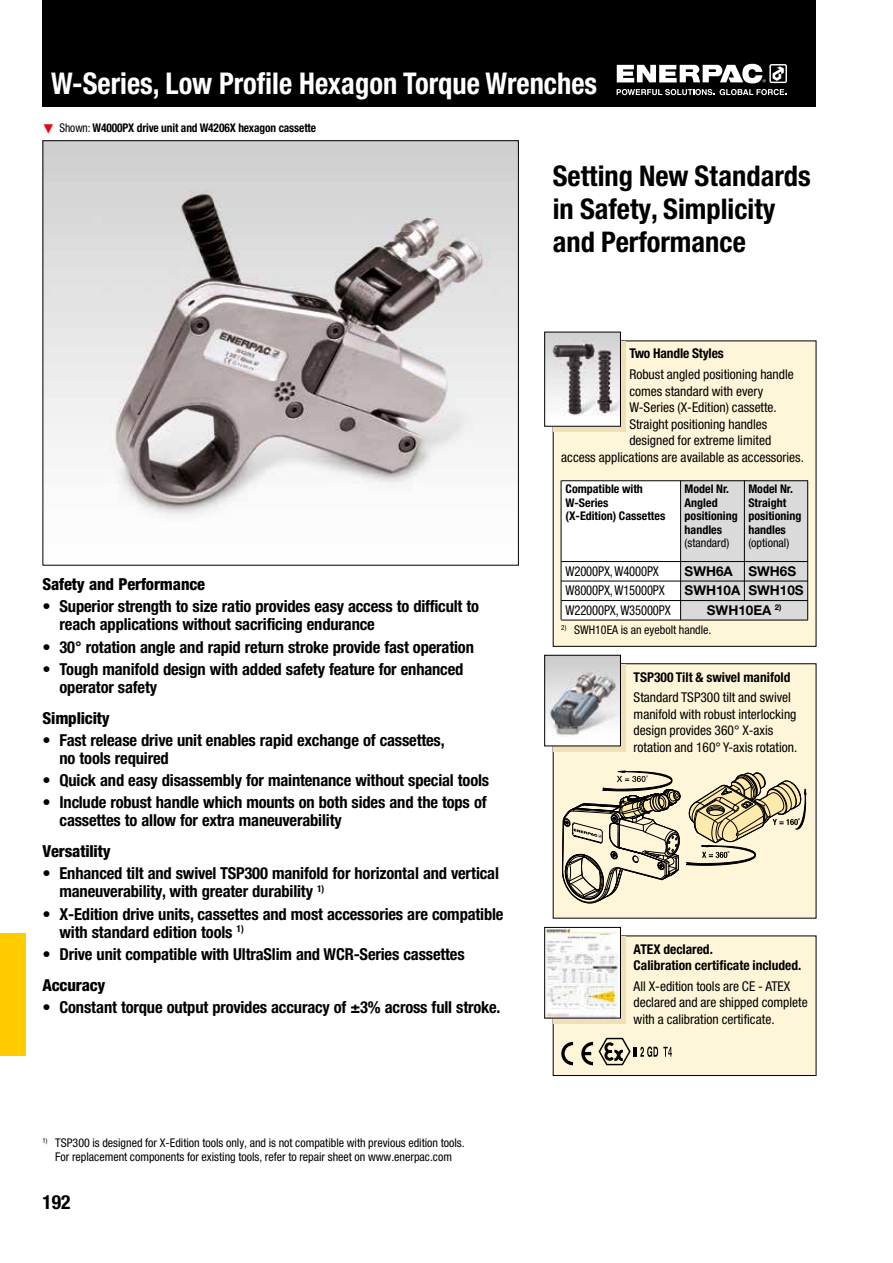
<style>
.page{position:relative;width:893px;height:1263px;background:#fff}
.page>*{position:absolute;margin:0;border:0;box-sizing:border-box;transform-origin:0 0}
.t1{font:700 condensed 30px "Helvetica Neue LTW1 G";color:#fff;scale:.95 1}
.t2{font:700 condensed 28.5px/33px "Helvetica Neue LTW1 G";color:#000}
.t3{font:700 condensed 19.5px "Helvetica Neue LTW1 G";color:#000}
.t4{font:700 condensed 16.5px/18px "Helvetica Neue LTW1 G";letter-spacing:-.01em;color:#000}
.t5{font:800 condensed 16.5px "Helvetica Neue LTW1 G";letter-spacing:-.01em;color:#000}
.t6{font:condensed 13.5px/16.5px "Helvetica Neue LTW1 G";color:#000}
.t7{font:700 condensed 13.5px/16.5px "Helvetica Neue LTW1 G";color:#000}
.t8{font:condensed 13.5px/19.5px "Helvetica Neue LTW1 G";color:#000;scale:.93 1}
.t9{font:700 13.5px/19.5px "Helvetica Neue LTW1 G";color:#000}
.t10{font:condensed 12px/14.4px "Helvetica Neue LTW1 G";color:#000;text-align:center}
.t11{font:700 condensed 12px/13.5px "Helvetica Neue LTW1 G";color:#000}
.t12{font:700 condensed 12px "Helvetica Neue LTW1 G";color:#000;scale:.95 1}
.s1{color:#e30613}
.s2{font-weight:400}
</style>
<div class="page">
<div style="left:0;top:933px;width:26px;height:123px;background:#fc0"></div>
<div style="left:43px;top:0;width:773px;height:106px;background:#000"></div>
<svg style="left:617px;top:89px;width:97px;height:6px"></svg>
<svg style="left:720px;top:89px;width:66px;height:6px"></svg>
<svg style="left:617px;top:64px;width:170px;height:19px"></svg>
<img style="left:45px;top:142px;width:472px;height:376px">
<div style="left:553px;top:341px;width:263px;height:305px;background:#fff5d8"></div>
<div style="left:680px;top:480px;width:128px;height:140px;background:#dadada"></div>
<div style="left:561px;top:480px;width:119px;height:140px;background:#fff"></div>
<div style="left:554px;top:341px;width:72px;height:91px;background:#efe0b7"></div>
<img style="left:546px;top:334px;width:73px;height:91px">
<div style="left:544px;top:332px;width:77px;height:95px;border:1px solid #000"></div>
<hr style="left:561px;top:480px;width:1px;height:140px;background:#000">
<hr style="left:680px;top:480px;width:1px;height:140px;background:#000">
<hr style="left:744px;top:480px;width:1px;height:120px;background:#000">
<hr style="left:807px;top:480px;width:1px;height:140px;background:#000">
<hr style="left:561px;top:480px;width:247px;height:1px;background:#000">
<hr style="left:561px;top:561px;width:247px;height:1px;background:#000">
<hr style="left:561px;top:581px;width:247px;height:1px;background:#000">
<hr style="left:561px;top:600px;width:247px;height:1px;background:#000">
<hr style="left:561px;top:620px;width:247px;height:1px;background:#000">
<div style="left:553px;top:936px;width:263px;height:139px;background:#fff5d8"></div>
<div style="left:553px;top:935px;width:263px;height:141px;border:1px solid #000"></div>
<div style="left:553px;top:936px;width:73px;height:88px;background:#efe0b7"></div>
<img style="left:546px;top:929px;width:73px;height:87px">
<div style="left:544px;top:927px;width:77px;height:91px;border:1px solid #000"></div>
<svg style="left:561px;top:1042px;width:12px;height:23px"></svg>
<svg style="left:581px;top:1037px;width:91px;height:28px"></svg>
<div style="left:553px;top:664px;width:263px;height:254px;background:#fff5d8"></div>
<div style="left:553px;top:664px;width:73px;height:88px;background:#efe0b7"></div>
<img style="left:546px;top:657px;width:73px;height:87px">
<div style="left:544px;top:655px;width:77px;height:91px;border:1px solid #000"></div>
<svg style="left:562px;top:770px;width:245px;height:133px"></svg>
<h1 class="t1" style="left:51px;top:65px;width:576px">W-Series, Low Profile Hexagon Torque Wrenches</h1>
<p class="t12" style="left:43px;top:120px;width:290px"><span class="s1">▼</span> <span class="s2">Shown:</span> W4000PX drive unit and W4206X hexagon cassette</p>
<p class="t5" style="left:43px;top:574px;width:164px">Safety and Performance</p>
<p class="t4" style="left:60px;top:598px;width:421px;text-indent:-17px">• Superior strength to size ratio provides easy access to difficult to reach applications without sacrificing endurance</p>
<p class="t4" style="left:43px;top:638px;width:433px">• 30° rotation angle and rapid return stroke provide fast operation</p>
<p class="t4" style="left:60px;top:660px;width:405px;text-indent:-17px">• Tough manifold design with added safety feature for enhanced operator safety</p>
<p class="t5" style="left:43px;top:708px;width:69px">Simplicity</p>
<p class="t4" style="left:60px;top:731px;width:387px;text-indent:-17px">• Fast release drive unit enables rapid exchange of cassettes, no tools required</p>
<p class="t4" style="left:43px;top:771px;width:448px">• Quick and easy disassembly for maintenance without special tools</p>
<p class="t4" style="left:60px;top:794px;width:429px;text-indent:-17px">• Include robust handle which mounts on both sides and the tops of cassettes to allow for extra maneuverability</p>
<p class="t5" style="left:43px;top:841px;width:70px">Versatility</p>
<p class="t4" style="left:60px;top:865px;width:441px;text-indent:-17px">• Enhanced tilt and swivel TSP300 manifold for horizontal and vertical maneuverability, with greater durability <sup>1)</sup></p>
<p class="t4" style="left:60px;top:905px;width:445px;text-indent:-17px">• X-Edition drive units, cassettes and most accessories are compatible with standard edition tools <sup>1)</sup></p>
<p class="t4" style="left:43px;top:945px;width:424px">• Drive unit compatible with UltraSlim and WCR-Series cassettes</p>
<p class="t5" style="left:43px;top:975px;width:64px">Accuracy</p>
<p class="t4" style="left:43px;top:998px;width:460px">• Constant torque output provides accuracy of ±3% across full stroke.</p>
<p class="t10" style="left:43px;top:1135px;width:424px"><sup>1)</sup> TSP300 is designed for X-Edition tools only, and is not compatible with previous edition tools.<br>For replacement components for existing tools, refer to repair sheet on www.enerpac.com</p>
<p class="t3" style="left:43px;top:1190px;width:30px">192</p>
<h2 class="t2" style="left:553px;top:160px;width:259px">Setting New Standards in Safety, Simplicity and Performance</h2>
<p class="t7" style="left:629px;top:345px;width:96px">Two Handle Styles</p>
<p class="t6" style="left:629px;top:366px;width:166px">Robust angled positioning handle</p>
<p class="t6" style="left:629px;top:383px;width:135px">comes standard with every</p>
<p class="t6" style="left:629px;top:399px;width:149px">W-Series (X-Edition) cassette.</p>
<p class="t6" style="left:629px;top:416px;width:140px">Straight positioning handles</p>
<p class="t6" style="left:629px;top:432px;width:143px">designed for extreme limited</p>
<p class="t6" style="left:561px;top:449px;width:244px">access applications are available as accessories.</p>
<p class="t11" style="left:566px;top:482px;width:101px">Compatible with<br>W-Series<br>(X-Edition) Cassettes</p>
<p class="t11" style="left:685px;top:482px;width:55px">Model Nr.<br>Angled positioning handles</p>
<p class="t10" style="left:685px;top:536px;width:46px">(standard)</p>
<p class="t11" style="left:748px;top:482px;width:55px">Model Nr.<br>Straight positioning handles</p>
<p class="t10" style="left:748px;top:536px;width:42px">(optional)</p>
<p class="t8" style="left:566px;top:561px;width:115px">W2000PX, W4000PX<br>W8000PX, W15000PX<br>W22000PX, W35000PX</p>
<p class="t9" style="left:685px;top:561px;width:57px">SWH6A<br>SWH10A</p>
<p class="t9" style="left:748px;top:561px;width:49px">SWH6S</p>
<p class="t9" style="left:748px;top:581px;width:57px">SWH10S</p>
<p class="t9" style="left:707px;top:600px;width:76px">SWH10EA <sup>2)</sup></p>
<p class="t10" style="left:561px;top:622px;width:152px"><sup>2)</sup> SWH10EA is an eyebolt handle.</p>
<p class="t7" style="left:634px;top:668px;width:158px">TSP300 Tilt &amp; swivel manifold</p>
<p class="t6" style="left:634px;top:689px;width:165px">Standard TSP300 tilt and swivel manifold with robust interlocking design provides 360° X-axis rotation and 160° Y-axis rotation.</p>
<p class="t7" style="left:634px;top:941px;width:169px">ATEX declared.<br>Calibration certificate included.</p>
<p class="t6" style="left:634px;top:978px;width:176px">All X-edition tools are CE - ATEX declared and are shipped complete with a calibration certificate.</p>
</div>
